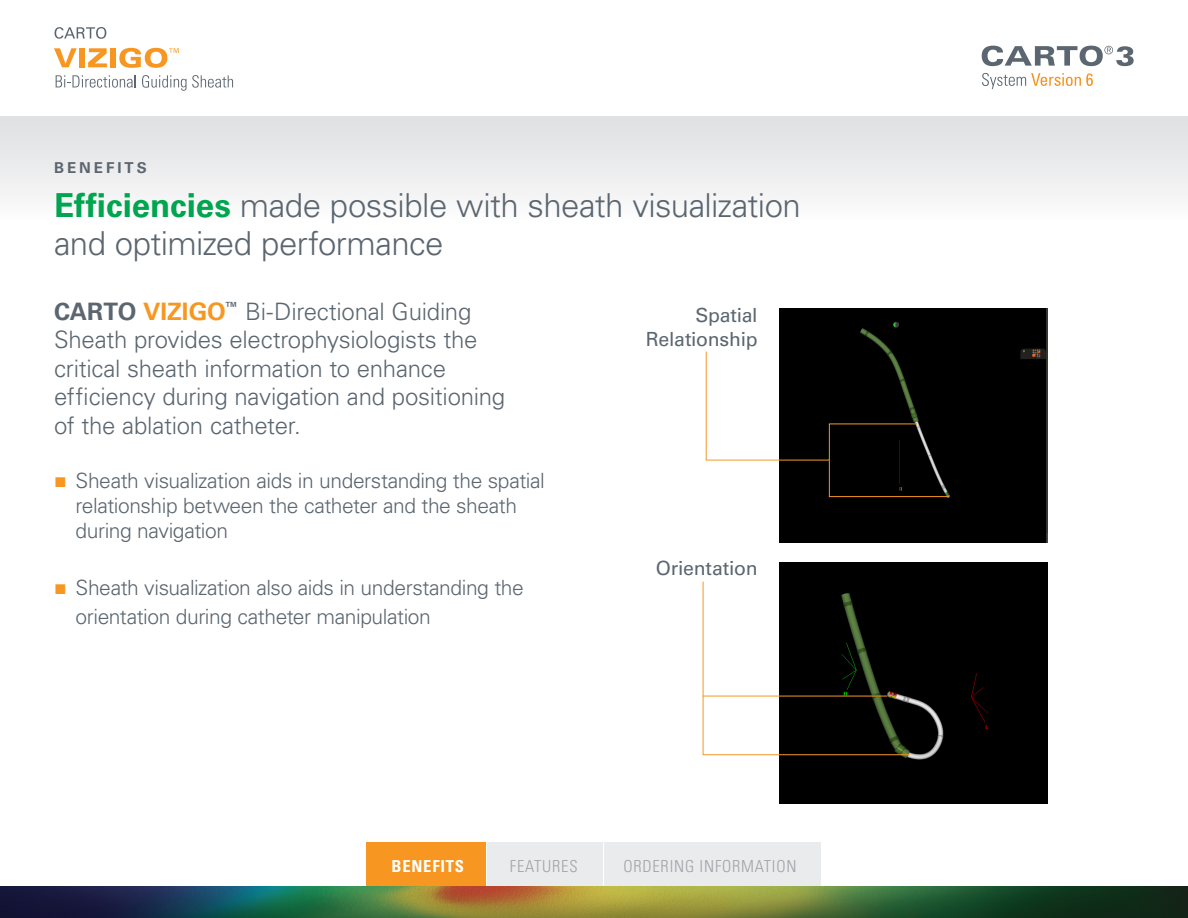
<style>
.page{position:relative;width:1188px;height:918px;background:#fff}
.page>*{position:absolute;margin:0;border:0;box-sizing:border-box;transform-origin:0 0}
.t1{font:300 33px/37.5px "Univers LT Std";letter-spacing:-.02em;color:#5b6670}
.t2{font:300 24px/28.7px "Univers LT Std";letter-spacing:-.01em;color:#5b6670}
.t3{font:300 21px/25.2px "Univers LT Std";letter-spacing:-.02em;color:#5b6670}
.t4{font:19.5px "Univers LT Std";letter-spacing:-.015em;color:#5b6670}
.TOP_HEAD{font:300 condensed 16.5px "Univers LT Std";letter-spacing:.05em;color:#a0a3a8}
.TOP_HEAD-2{font:700 condensed 16.5px "Univers LT Std";letter-spacing:.05em;color:#fff}
.t5{font:700 15px "Univers LT Std";letter-spacing:.2em;color:#5b6670}
.s1{font-weight:700;color:#00a54f}
.s2{font-weight:700}
.s3{font-weight:700;color:#f79721}
.s4{font-family:"Arial";font-weight:400;color:#f79721}
</style>
<div class="page">
<div style="left:0;top:116px;width:1188px;height:104px;background:linear-gradient(to bottom,#dddfe1,#fbfbfb)"></div>
<svg style="left:55px;top:27px;width:51px;height:12px"></svg>
<svg style="left:54px;top:48px;width:23px;height:19px"></svg>
<div style="left:79px;top:48px;width:6px;height:19px;background:#f79721"></div>
<svg style="left:88px;top:48px;width:19px;height:19px"></svg>
<div style="left:110px;top:48px;width:6px;height:19px;background:#f79721"></div>
<svg style="left:119px;top:48px;width:60px;height:20px"></svg>
<svg style="left:56px;top:75px;width:80px;height:13px"></svg>
<svg style="left:142px;top:75px;width:91px;height:16px"></svg>
<svg style="left:982px;top:46px;width:152px;height:20px"></svg>
<svg style="left:982px;top:73px;width:111px;height:16px"></svg>
<div style="left:779px;top:309px;width:269px;height:233px;background:#000"></div>
<div style="left:779px;top:562px;width:269px;height:241px;background:#000"></div>
<div style="left:488px;top:842px;width:115px;height:52px;background:#eaebed"></div>
<div style="left:605px;top:842px;width:216px;height:52px;background:#eaebed"></div>
<div style="left:366px;top:842px;width:120px;height:52px;background:#f79721"></div>
<img style="left:0;top:886px;width:1188px;height:32px">
<svg style="left:705px;top:351px;width:244px;height:146px"></svg>
<svg style="left:702px;top:581px;width:209px;height:174px"></svg>
<p class="t5" style="left:54px;top:159px;width:94px">BENEFITS</p>
<p class="t1" style="left:54px;top:187px;width:748px"><span class="s1">Efficiencies</span> made possible with sheath visualization and optimized performance</p>
<p class="t2" style="left:54px;top:297px;width:453px"><span class="s2">CARTO</span> <span class="s3">VIZIGO</span><sup>™</sup> Bi-Directional Guiding Sheath provides electrophysiologists the critical sheath information to enhance efficiency during navigation and positioning of the ablation catheter.</p>
<p class="t3" style="left:76px;top:468px;width:471px;text-indent:-22px"><span class="s4">■</span> Sheath visualization aids in understanding the spatial relationship between the catheter and the sheath during navigation</p>
<p class="t3" style="left:76px;top:574px;width:450px;line-height:28.8px;text-indent:-22px"><span class="s4">■</span> Sheath visualization also aids in understanding the orientation during catheter manipulation</p>
<p class="t4" style="left:695px;top:304px;width:64px">Spatial</p>
<p class="t4" style="left:646px;top:328px;width:113px">Relationship</p>
<p class="t4" style="left:656px;top:556px;width:103px">Orientation</p>
<p class="TOP_HEAD-2" style="left:391px;top:856px;width:74px">BENEFITS</p>
<p class="TOP_HEAD" style="left:510px;top:856px;width:69px">FEATURES</p>
<p class="TOP_HEAD" style="left:623px;top:856px;width:175px">ORDERING INFORMATION</p>
</div>
